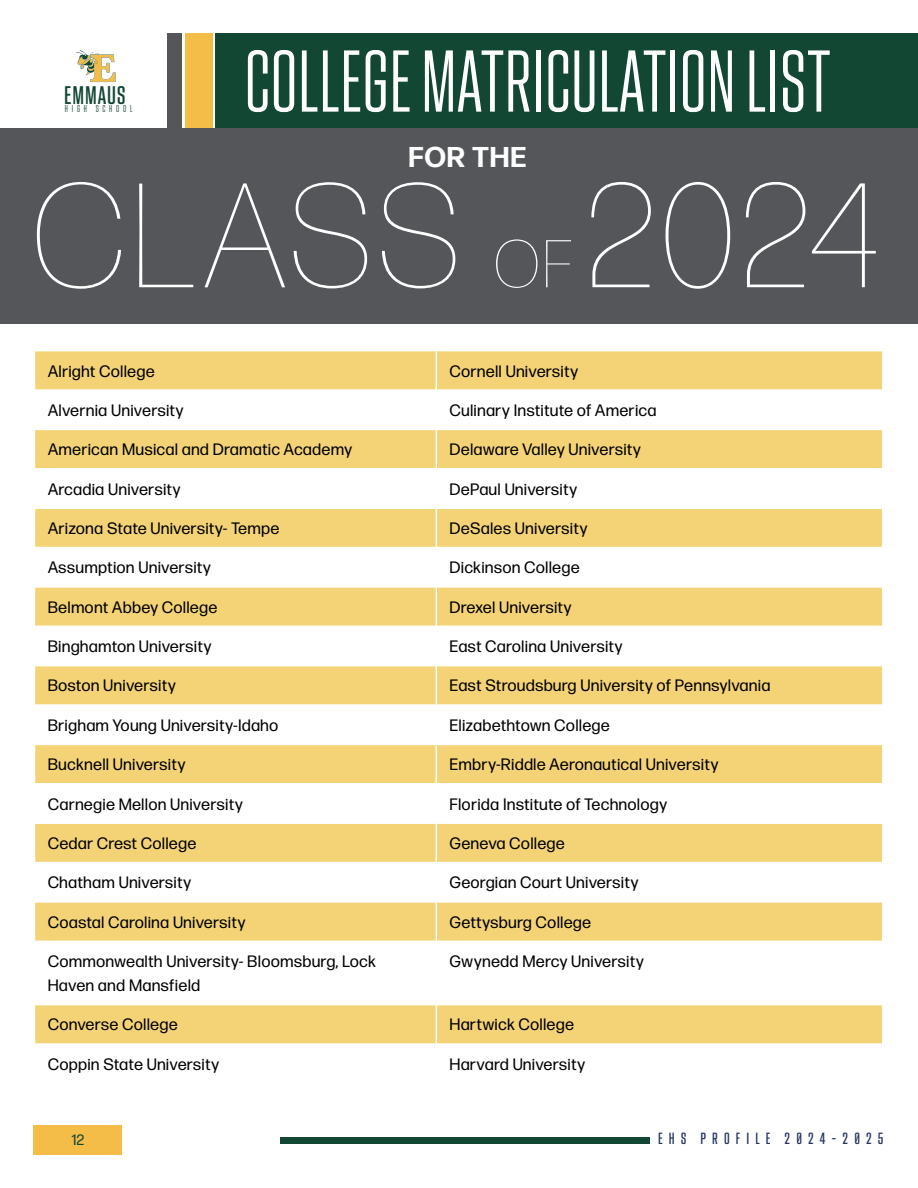
<style>
.page{position:relative;width:918px;height:1188px;background:#fff}
.page>*{position:absolute;margin:0;border:0;box-sizing:border-box;transform-origin:0 0}
.t1{font:100 148.35px "Forma DJR Display";letter-spacing:.05em;color:#fff}
.t2{font:300 90px "Monte Stella";color:#fff}
.t3{font:700 28.65px "Forma DJR Display";letter-spacing:.05em;color:#fff}
.t4{font:25.95px "Monte Stella";letter-spacing:.03em;color:#124734}
.t5{font:16.5px/24px "Forma DJR Display";letter-spacing:.05em;color:#000}
.t6{font:16.5px "Monte Stella";letter-spacing:.37em;color:#243560}
.t7{font:15px "Forma DJR Display";color:#124734}
.t8{font:300 10.2px "Monte Stella";letter-spacing:.37em;color:#124734}
.s1{font-size:67.35px}
</style>
<div class="page">
<div style="left:185px;top:34px;width:27px;height:95px;background:#f3bd48"></div>
<div style="left:167px;top:34px;width:15px;height:95px;background:#54565a"></div>
<div style="left:215px;top:34px;width:703px;height:95px;background:#124734"></div>
<svg style="left:76px;top:50px;width:40px;height:32px"></svg>
<div style="left:281px;top:1137px;width:369px;height:7px;background:#124734"></div>
<div style="left:34px;top:1125px;width:88px;height:29px;background:#f3bd48"></div>
<div style="left:35px;top:351px;width:847px;height:196px;background:#f3d375"></div>
<svg style="left:35px;top:391px;width:847px;height:116px"></svg>
<svg style="left:35px;top:588px;width:847px;height:455px;fill:#f3d375"></svg>
<hr style="left:436px;top:389px;width:448px;height:2px;background:#fff">
<hr style="left:436px;top:391px;width:1px;height:38px;background:#fff">
<hr style="left:34px;top:429px;width:402px;height:1px;background:#fff">
<hr style="left:436px;top:429px;width:448px;height:1px;background:#fff">
<hr style="left:436px;top:430px;width:1px;height:38px;background:#fff">
<hr style="left:34px;top:468px;width:402px;height:2px;background:#fff">
<hr style="left:436px;top:468px;width:448px;height:2px;background:#fff">
<hr style="left:436px;top:470px;width:1px;height:37px;background:#fff">
<hr style="left:34px;top:507px;width:402px;height:2px;background:#fff">
<hr style="left:436px;top:507px;width:448px;height:2px;background:#fff">
<hr style="left:436px;top:509px;width:1px;height:38px;background:#fff">
<hr style="left:436px;top:588px;width:1px;height:38px;background:#fff">
<hr style="left:34px;top:626px;width:402px;height:1px;background:#fff">
<hr style="left:436px;top:626px;width:448px;height:1px;background:#fff">
<hr style="left:436px;top:627px;width:1px;height:38px;background:#fff">
<hr style="left:34px;top:665px;width:402px;height:1px;background:#fff">
<hr style="left:436px;top:665px;width:448px;height:1px;background:#fff">
<hr style="left:436px;top:666px;width:1px;height:38px;background:#fff">
<hr style="left:34px;top:704px;width:402px;height:2px;background:#fff">
<hr style="left:436px;top:704px;width:448px;height:2px;background:#fff">
<hr style="left:436px;top:706px;width:1px;height:38px;background:#fff">
<hr style="left:34px;top:744px;width:402px;height:1px;background:#fff">
<hr style="left:436px;top:744px;width:448px;height:1px;background:#fff">
<hr style="left:436px;top:745px;width:1px;height:38px;background:#fff">
<hr style="left:34px;top:783px;width:402px;height:2px;background:#fff">
<hr style="left:436px;top:783px;width:448px;height:2px;background:#fff">
<hr style="left:436px;top:785px;width:1px;height:37px;background:#fff">
<hr style="left:34px;top:822px;width:402px;height:2px;background:#fff">
<hr style="left:436px;top:822px;width:448px;height:2px;background:#fff">
<hr style="left:436px;top:824px;width:1px;height:38px;background:#fff">
<hr style="left:34px;top:862px;width:402px;height:1px;background:#fff">
<hr style="left:436px;top:862px;width:448px;height:1px;background:#fff">
<hr style="left:436px;top:863px;width:1px;height:38px;background:#fff">
<hr style="left:34px;top:901px;width:402px;height:2px;background:#fff">
<hr style="left:436px;top:901px;width:448px;height:2px;background:#fff">
<hr style="left:436px;top:903px;width:1px;height:38px;background:#fff">
<hr style="left:34px;top:941px;width:402px;height:1px;background:#fff">
<hr style="left:436px;top:941px;width:448px;height:1px;background:#fff">
<hr style="left:436px;top:942px;width:1px;height:62px;background:#fff">
<hr style="left:34px;top:1004px;width:402px;height:1px;background:#fff">
<hr style="left:436px;top:1004px;width:448px;height:1px;background:#fff">
<hr style="left:436px;top:1005px;width:1px;height:38px;background:#fff">
<hr style="left:436px;top:351px;width:1px;height:38px;background:#fff">
<hr style="left:34px;top:389px;width:402px;height:2px;background:#fff">
<div style="left:0;top:129px;width:918px;height:195px;background:#54565a"></div>
<h3 class="t4" style="left:64px;top:80px;width:63px">EMMAUS</h3>
<p class="t8" style="left:65px;top:103px;width:69px">HIGH SCHOOL</p>
<h2 class="t2" style="left:244px;top:30px;width:588px">COLLEGE MATRICULATION LIST</h2>
<h3 class="t3" style="left:409px;top:139px;width:119px">FOR THE</h3>
<h1 class="t1" style="left:33px;top:144px;width:847px">CLASS <span class="s1">OF</span> 2024</h1>
<p class="t5" style="left:48px;top:358px;width:108px">Alright College</p>
<p class="t5" style="left:450px;top:358px;width:130px">Cornell University</p>
<p class="t5" style="left:48px;top:398px;width:137px">Alvernia University</p>
<p class="t5" style="left:450px;top:398px;width:208px">Culinary Institute of America</p>
<p class="t5" style="left:48px;top:437px;width:306px">American Musical and Dramatic Academy</p>
<p class="t5" style="left:450px;top:437px;width:192px">Delaware Valley University</p>
<p class="t5" style="left:48px;top:477px;width:134px">Arcadia University</p>
<p class="t5" style="left:450px;top:477px;width:129px">DePaul University</p>
<p class="t5" style="left:48px;top:516px;width:233px">Arizona State University- Tempe</p>
<p class="t5" style="left:450px;top:516px;width:139px">DeSales University</p>
<p class="t5" style="left:48px;top:555px;width:164px">Assumption University</p>
<p class="t5" style="left:450px;top:555px;width:131px">Dickinson College</p>
<p class="t5" style="left:48px;top:595px;width:171px">Belmont Abbey College</p>
<p class="t5" style="left:450px;top:595px;width:123px">Drexel University</p>
<p class="t5" style="left:48px;top:634px;width:165px">Binghamton University</p>
<p class="t5" style="left:450px;top:634px;width:174px">East Carolina University</p>
<p class="t5" style="left:48px;top:673px;width:129px">Boston University</p>
<p class="t5" style="left:450px;top:673px;width:322px">East Stroudsburg University of Pennsylvania</p>
<p class="t5" style="left:48px;top:713px;width:232px">Brigham Young University-Idaho</p>
<p class="t5" style="left:450px;top:713px;width:161px">Elizabethtown College</p>
<p class="t5" style="left:48px;top:752px;width:139px">Bucknell University</p>
<p class="t5" style="left:450px;top:752px;width:270px">Embry-Riddle Aeronautical University</p>
<p class="t5" style="left:48px;top:791px;width:196px">Carnegie Mellon University</p>
<p class="t5" style="left:450px;top:791px;width:219px">Florida Institute of Technology</p>
<p class="t5" style="left:48px;top:831px;width:150px">Cedar Crest College</p>
<p class="t5" style="left:450px;top:831px;width:116px">Geneva College</p>
<p class="t5" style="left:48px;top:870px;width:145px">Chatham University</p>
<p class="t5" style="left:450px;top:870px;width:190px">Georgian Court University</p>
<p class="t5" style="left:48px;top:910px;width:199px">Coastal Carolina University</p>
<p class="t5" style="left:450px;top:910px;width:143px">Gettysburg College</p>
<p class="t5" style="left:48px;top:949px;width:329px">Commonwealth University- Bloomsburg, Lock<br>Haven and Mansfield</p>
<p class="t5" style="left:450px;top:949px;width:195px">Gwynedd Mercy University</p>
<p class="t5" style="left:48px;top:1012px;width:131px">Converse College</p>
<p class="t5" style="left:450px;top:1012px;width:126px">Hartwick College</p>
<p class="t5" style="left:48px;top:1052px;width:173px">Coppin State University</p>
<p class="t5" style="left:450px;top:1052px;width:137px">Harvard University</p>
<p class="t7" style="left:72px;top:1131px;width:14px">12</p>
<p class="t6" style="left:658px;top:1129px;width:227px">EHS PROFILE 2024-2025</p>
</div>
